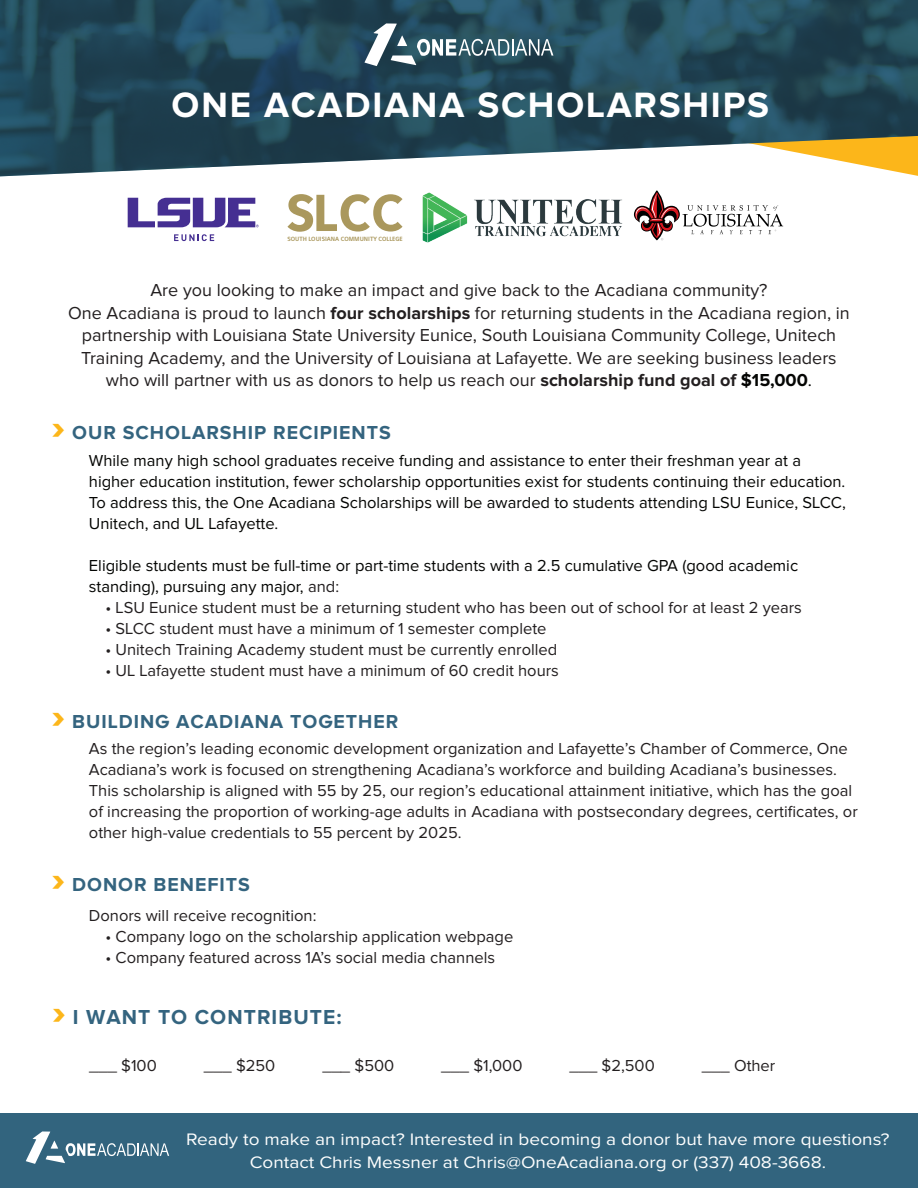
<style>
.page{position:relative;width:918px;height:1188px;background:#fff}
.page>*{position:absolute;margin:0;border:0;box-sizing:border-box;transform-origin:0 0}
.t1{font:700 36.45px "Proxima Nova";letter-spacing:.05em;color:#fff}
.t2{font:700 21px "Proxima Nova A";letter-spacing:.05em;color:#34647f}
.t3{font:700 19.5px "Proxima Nova A";letter-spacing:.05em;color:#34647f}
.t4{font:18px/22.5px "Proxima Nova";color:#231f20;text-align:center}
.t5{font:17.25px/22.5px "Proxima Nova";color:#fdfefe;text-align:center;scale:1.1 1}
.t6{font:16.5px/21px "Proxima Nova";color:#231f20}
.t7{font:16.5px/21px "Proxima Nova";color:#040503}
.t8{font:700 5.7px "Eau Sans";color:#aa985d}
.s1{font-weight:700}
.s2{font-weight:700;color:#040503}
.s3{color:#040503}
.s4{font-weight:900;font-size:36px;color:#fcb61a}
.s5{color:#231f20}
</style>
<div class="page">
<div style="left:0;top:1113px;width:918px;height:75px;background:#32647e"></div>
<svg style="left:26px;top:1131px;width:143px;height:33px"></svg>
<img style="left:0;top:0;width:918px;height:177px">
<svg style="left:364px;top:23px;width:189px;height:43px"></svg>
<svg style="left:634px;top:190px;width:149px;height:50px"></svg>
<svg style="left:287px;top:194px;width:116px;height:38px"></svg>
<img style="left:422px;top:192px;width:201px;height:51px">
<svg style="left:174px;top:234px;width:40px;height:7px"></svg>
<svg style="left:128px;top:198px;width:131px;height:29px"></svg>
<h1 class="t1" style="left:172px;top:88px;width:599px">ONE ACADIANA SCHOLARSHIPS</h1>
<p class="t8" style="left:287px;top:235px;width:117px">SOUTH LOUISIANA COMMUNITY COLLEGE</p>
<p class="t4" style="left:68px;top:280px;width:783px">Are you looking to make an impact and give back to the Acadiana community?<br>One Acadiana is proud to launch <span class="s1">four scholarships</span> for returning students in the Acadiana region, in partnership with Louisiana State University Eunice, South Louisiana Community College, Unitech Training Academy, and the University of Louisiana at Lafayette. We are seeking business leaders who will partner with us as donors to help us reach our <span class="s1">scholarship fund goal of</span> <span class="s2">$15,000</span><span class="s3">.</span></p>
<p class="t3" style="left:51px;top:422px;width:341px"><span class="s4">›</span> OUR SCHOLARSHIP RECIPIENTS</p>
<p class="t7" style="left:89px;top:451px;width:758px">While many high school graduates receive funding and assistance to enter their freshman year at a higher education institution, fewer scholarship opportunities exist for students continuing their education.<br>To address this, the One Acadiana Scholarships will be awarded to students attending LSU Eunice, SLCC, Unitech, and UL Lafayette.</p>
<p class="t7" style="left:89px;top:556px;width:711px">Eligible students must be full-time or part-time students with a 2.5 cumulative GPA (good academic standing), pursuing any major, <span class="s5">and:</span></p>
<p class="t6" style="left:105px;top:598px;width:698px">• LSU Eunice student must be a returning student who has been out of school for at least 2 years</p>
<p class="t6" style="left:105px;top:619px;width:443px">• SLCC student must have a minimum of 1 semester complete</p>
<p class="t6" style="left:105px;top:640px;width:453px">• Unitech Training Academy student must be currently enrolled</p>
<p class="t6" style="left:105px;top:661px;width:455px">• UL Lafayette student must have a minimum of 60 credit hours</p>
<p class="t3" style="left:51px;top:710px;width:348px"><span class="s4">›</span> BUILDING ACADIANA TOGETHER</p>
<p class="t6" style="left:89px;top:738px;width:770px">As the region’s leading economic development organization and Lafayette’s Chamber of Commerce, One Acadiana’s work is focused on strengthening Acadiana’s workforce and building Acadiana’s businesses.<br>This scholarship is aligned with 55 by 25, our region’s educational attainment initiative, which has the goal of increasing the proportion of working-age adults in Acadiana with postsecondary degrees, certificates, or other high-value credentials to 55 percent by 2025.</p>
<p class="t3" style="left:51px;top:873px;width:200px"><span class="s4">›</span> DONOR BENEFITS</p>
<p class="t6" style="left:89px;top:905px;width:229px">Donors will receive recognition:</p>
<p class="t6" style="left:105px;top:926px;width:409px">• Company logo on the scholarship application webpage</p>
<p class="t6" style="left:105px;top:947px;width:391px">• Company featured across 1A’s social media channels</p>
<p class="t2" style="left:52px;top:1005px;width:291px"><span class="s4">›</span> I WANT TO CONTRIBUTE:</p>
<p class="t6" style="left:89px;top:1056px;width:69px">___ $100</p>
<p class="t6" style="left:204px;top:1056px;width:73px">___ $250</p>
<p class="t6" style="left:322px;top:1056px;width:73px">___ $500</p>
<p class="t6" style="left:441px;top:1056px;width:83px">___ $1,000</p>
<p class="t6" style="left:569px;top:1056px;width:87px">___ $2,500</p>
<p class="t6" style="left:702px;top:1056px;width:75px">___ Other</p>
<p class="t5" style="left:186px;top:1129px;width:641px">Ready to make an impact? Interested in becoming a donor but have more questions?<br>Contact Chris Messner at Chris@OneAcadiana.org or (337) 408-3668.</p>
</div>
